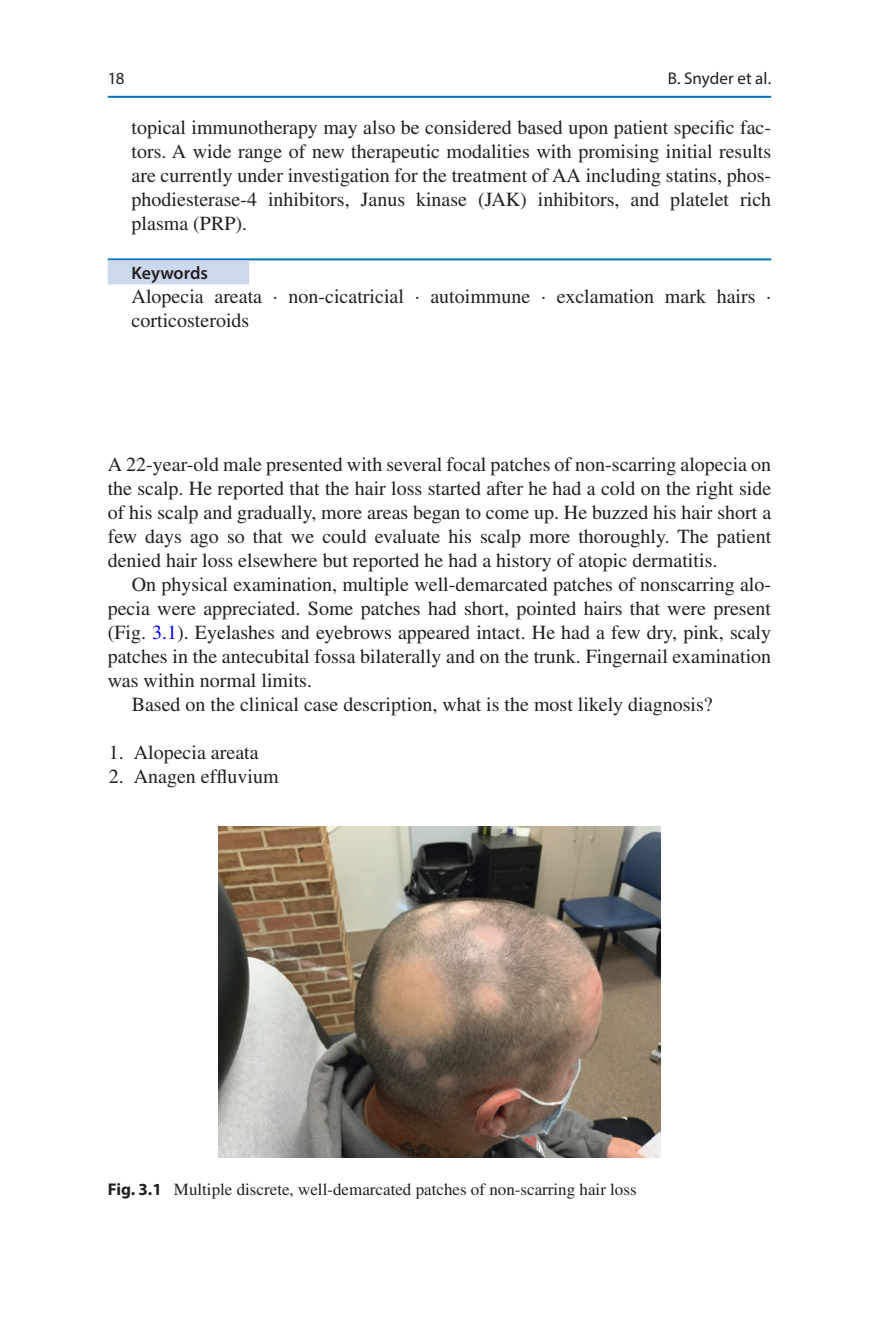
<style>
.page{position:relative;width:879px;height:1333px;background:#fff}
.page>*{position:absolute;margin:0;border:0;box-sizing:border-box;transform-origin:0 0}
.Text_flush{font:20px/24px "Times LT Std";color:#231f20;text-align:justify}
.Text{font:20px/24px "Times LT Std";color:#231f20;text-align:justify}
.Abstract{font:20px/24px "Times LT Std";color:#231f20;text-align:justify}
.Keywords{font:20px/24px "Times LT Std";color:#231f20}
.Key_hd{font:600 18px "Myriad Pro";letter-spacing:-.005em;color:#231f20}
.t1{font:17px "Times LT Std";color:#231f20}
.t2{font:17px "Myriad Pro";letter-spacing:.005em;color:#231f20}
.s1{color:#00f}
.s2{font-family:"Myriad Pro";font-weight:700}
</style>
<div class="page">
<hr style="left:108px;top:258px;width:663px;height:2px;background:#0073bc">
<div style="left:108px;top:260px;width:141px;height:24px;background:#ccd8ed"></div>
<img style="left:218px;top:826px;width:442px;height:331px">
<hr style="left:108px;top:96px;width:663px;height:2px;background:#0073bc">
<p class="t2" style="left:108px;top:68px;width:18px">18</p>
<p class="t2" style="left:667px;top:68px;width:105px">B. Snyder et al.</p>
<p class="Abstract" style="left:132px;top:116px;width:641px">topical immunotherapy may also be considered based upon patient specific fac&shy;tors. A wide range of new therapeutic modalities with promising initial results are currently under investigation for the treatment of AA including statins, phos&shy;phodiesterase-4 inhibitors, Janus kinase (JAK) inhibitors, and platelet rich plasma (PRP).</p>
<h1 class="Key_hd" style="left:132px;top:261px;width:78px">Keywords</h1>
<p class="Keywords" style="left:132px;top:284px;width:641px">Alopecia areata · non-cicatricial · autoimmune · exclamation mark hairs · corticosteroids</p>
<p class="Text_flush" style="left:108px;top:452px;width:665px">A 22-year-old male presented with several focal patches of non-scarring alopecia on the scalp. He reported that the hair loss started after he had a cold on the right side of his scalp and gradually, more areas began to come up. He buzzed his hair short a few days ago so that we could evaluate his scalp more thoroughly. The patient denied hair loss elsewhere but reported he had a history of atopic dermatitis.</p>
<p class="Text" style="left:108px;top:572px;width:665px;text-indent:24px">On physical examination, multiple well-demarcated patches of nonscarring alo&shy;pecia were appreciated. Some patches had short, pointed hairs that were present (Fig. <span class="s1">3.1</span>). Eyelashes and eyebrows appeared intact. He had a few dry, pink, scaly patches in the antecubital fossa bilaterally and on the trunk. Fingernail examination was within normal limits.</p>
<p class="Text" style="left:132px;top:692px;width:582px">Based on the clinical case description, what is the most likely diagnosis?</p>
<p class="Text_flush" style="left:109px;top:740px;width:151px">1. Alopecia areata</p>
<p class="Text_flush" style="left:109px;top:764px;width:171px">2. Anagen effluvium</p>
<p class="t1" style="left:108px;top:1179px;width:530px"><span class="s2">Fig. 3.1</span> Multiple discrete, well-demarcated patches of non-scarring hair loss</p>
</div>
